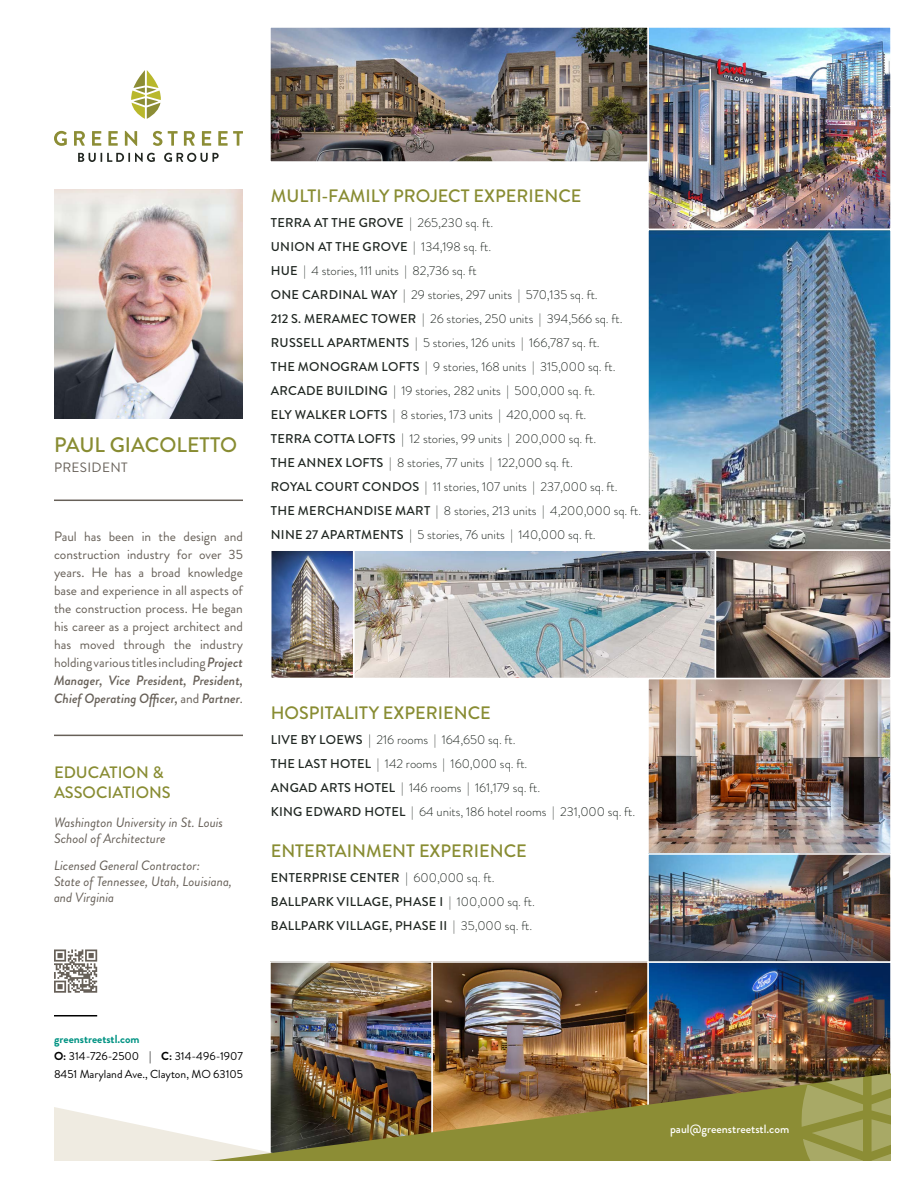
<style>
.page{position:relative;width:918px;height:1188px;background:#fff}
.page>*{position:absolute;margin:0;border:0;box-sizing:border-box;transform-origin:0 0}
.t1{font:500 21px "Brandon Grotesque";color:#888c32}
.t2{font:500 18px "Brandon Grotesque";color:#888c32}
.t3{font:500 16.5px/19.5px "Brandon Grotesque";color:#888c32}
.t4{font:13.5px/18px "Brandon Grotesque";color:#676058;text-align:justify}
.t5{font:italic 13.5px/16.2px "Brandon Grotesque";color:#676058}
.t6{font:13.5px "Brandon Grotesque";letter-spacing:.025em;color:#676058}
.t7{font:300 12.75px/24px "Brandon Grotesque";color:#202722}
.t8{font:500 12.75px/24px "Brandon Grotesque";letter-spacing:.02em;color:#202722}
.t9{font:500 12px "Brandon Grotesque";color:#fff}
.t10{font:11.7px/18px "Brandon Grotesque";color:#000}
.t11{font:700 11.7px "Brandon Grotesque";color:#009383}
.s1{font-weight:500;font-style:italic}
.s2{font-weight:500}
.s3{font-weight:300}
.s4{font-weight:700}
</style>
<div class="page">
<img style="left:650px;top:29px;width:239px;height:519px">
<div style="left:647px;top:26px;width:245px;height:204px;border:2px solid #fff"></div>
<img style="left:650px;top:681px;width:239px;height:392px">
<div style="left:647px;top:678px;width:245px;height:177px;border:2px solid #fff"></div>
<img style="left:273px;top:552px;width:616px;height:124px">
<div style="left:353px;top:549px;width:363px;height:130px;border:2px solid #fff"></div>
<div style="left:647px;top:229px;width:245px;height:322px;border:2px solid #fff"></div>
<img style="left:434px;top:964px;width:212px;height:109px">
<div style="left:431px;top:961px;width:218px;height:177px;border:2px solid #fff"></div>
<img style="left:272px;top:29px;width:374px;height:131px">
<div style="left:269px;top:26px;width:380px;height:137px;border:2px solid #fff"></div>
<div style="left:647px;top:853px;width:245px;height:110px;border:2px solid #fff"></div>
<img style="left:272px;top:964px;width:158px;height:109px">
<div style="left:269px;top:961px;width:164px;height:197px;border:2px solid #fff"></div>
<div style="left:270px;top:549px;width:84px;height:130px;border:2px solid #fff"></div>
<div style="left:715px;top:549px;width:177px;height:130px;border:2px solid #fff"></div>
<img style="left:54px;top:189px;width:189px;height:229px">
<hr style="left:54px;top:500px;width:189px;height:1px;background:#676058">
<hr style="left:54px;top:735px;width:189px;height:1px;background:#676058">
<svg style="left:54px;top:950px;width:43px;height:43px"></svg>
<svg style="left:78px;top:153px;width:77px;height:9px"></svg>
<svg style="left:164px;top:153px;width:55px;height:9px"></svg>
<svg style="left:54px;top:131px;width:13px;height:15px"></svg>
<svg style="left:74px;top:131px;width:11px;height:15px"></svg>
<svg style="left:92px;top:131px;width:9px;height:15px"></svg>
<svg style="left:108px;top:131px;width:10px;height:15px"></svg>
<svg style="left:125px;top:131px;width:12px;height:15px"></svg>
<svg style="left:153px;top:131px;width:9px;height:15px"></svg>
<svg style="left:168px;top:131px;width:10px;height:15px"></svg>
<svg style="left:184px;top:131px;width:11px;height:15px"></svg>
<svg style="left:202px;top:131px;width:9px;height:15px"></svg>
<svg style="left:218px;top:131px;width:25px;height:15px"></svg>
<svg style="left:131px;top:70px;width:30px;height:49px"></svg>
<svg style="left:54px;top:1107px;width:155px;height:54px"></svg>
<img style="left:209px;top:1073px;width:662px;height:88px">
<hr style="left:54px;top:1015px;width:43px;height:1px;background:#000">
<svg style="left:801px;top:1070px;width:62px;height:91px;background:#94934f"></svg>
<svg style="left:871px;top:1070px;width:20px;height:91px;background:#999952"></svg>
<h1 class="t1" style="left:54px;top:430px;width:185px">PAUL GIACOLETTO</h1>
<p class="t6" style="left:54px;top:458px;width:75px">PRESIDENT</p>
<p class="t4" style="left:54px;top:527px;width:191px">Paul has been in the design and construction industry for over 35 years. He has a broad knowledge base and experience in all aspects of the construction process. He began his career as a project architect and has moved through the industry holding various titles including <span class="s1">Project Manager, Vice President, President, Chief Operating Officer,</span> and <span class="s1">Partner</span>.</p>
<p class="t3" style="left:54px;top:763px;width:118px">EDUCATION &amp;<br>ASSOCIATIONS</p>
<p class="t5" style="left:54px;top:814px;width:171px">Washington University in St. Louis<br>School of Architecture</p>
<p class="t5" style="left:54px;top:857px;width:180px">Licensed General Contractor:<br>State of Tennessee, Utah, Louisiana, and Virginia</p>
<h2 class="t2" style="left:271px;top:183px;width:312px">MULTI-FAMILY PROJECT EXPERIENCE</h2>
<p class="t7" style="left:271px;top:210px;width:372px"><span class="s2">TERRA AT THE GROVE</span> | 265,230 sq. ft.<br><span class="s2">UNION AT THE GROVE</span> | 134,198 sq. ft.<br><span class="s2">HUE</span> | 4 stories, 111 units | 82,736 sq. ft<br><span class="s2">ONE CARDINAL WAY</span> | 29 stories, 297 units | 570,135 sq. ft.<br><span class="s2">212 S. MERAMEC TOWER</span> | 26 stories, 250 units | 394,566 sq. ft.<br><span class="s2">RUSSELL APARTMENTS</span> | 5 stories, 126 units | 166,787 sq. ft.<br><span class="s2">THE MONOGRAM LOFTS</span> | 9 stories, 168 units | 315,000 sq. ft.<br><span class="s2">ARCADE BUILDING</span> | 19 stories, 282 units | 500,000 sq. ft.<br><span class="s2">ELY WALKER LOFTS</span> | 8 stories, 173 units | 420,000 sq. ft.<br><span class="s2">TERRA COTTA LOFTS</span> | 12 stories, 99 units | 200,000 sq. ft.<br><span class="s2">THE ANNEX LOFTS</span> | 8 stories, 77 units | 122,000 sq. ft.<br><span class="s2">ROYAL COURT CONDOS</span> | 11 stories, 107 units | 237,000 sq. ft.<br><span class="s2">THE MERCHANDISE MART</span> | 8 stories, 213 units | 4,200,000 sq. ft.<br><span class="s2">NINE 27 APARTMENTS</span> | 5 stories, 76 units | 140,000 sq. ft.</p>
<h2 class="t2" style="left:271px;top:700px;width:222px">HOSPITALITY EXPERIENCE</h2>
<p class="t7" style="left:271px;top:728px;width:366px"><span class="s2">LIVE BY LOEWS</span> | 216 rooms | 164,650 sq. ft.<br><span class="s2">THE LAST HOTEL</span> | 142 rooms | 160,000 sq. ft.<br><span class="s2">ANGAD ARTS HOTEL</span> | 146 rooms | 161,179 sq. ft.<br><span class="s2">KING EDWARD HOTEL</span> | 64 units, 186 hotel rooms | 231,000 sq. ft.</p>
<h2 class="t2" style="left:271px;top:838px;width:258px">ENTERTAINMENT EXPERIENCE</h2>
<p class="t8" style="left:271px;top:866px;width:266px">ENTERPRISE CENTER <span class="s3">| 600,000 sq. ft.<br></span>BALLPARK VILLAGE, PHASE I <span class="s3">| 100,000 sq. ft.<br></span>BALLPARK VILLAGE, PHASE II <span class="s3">| 35,000 sq. ft.</span></p>
<p class="t11" style="left:54px;top:1031px;width:87px">greenstreetstl.com</p>
<p class="t10" style="left:54px;top:1048px;width:191px"><span class="s4">O:</span> 314-726-2500 | <span class="s4">C:</span> 314-496-1907<br>8451 Maryland Ave., Clayton, MO 63105</p>
<p class="t9" style="left:670px;top:1121px;width:121px">paul@greenstreetstl.com</p>
</div>
